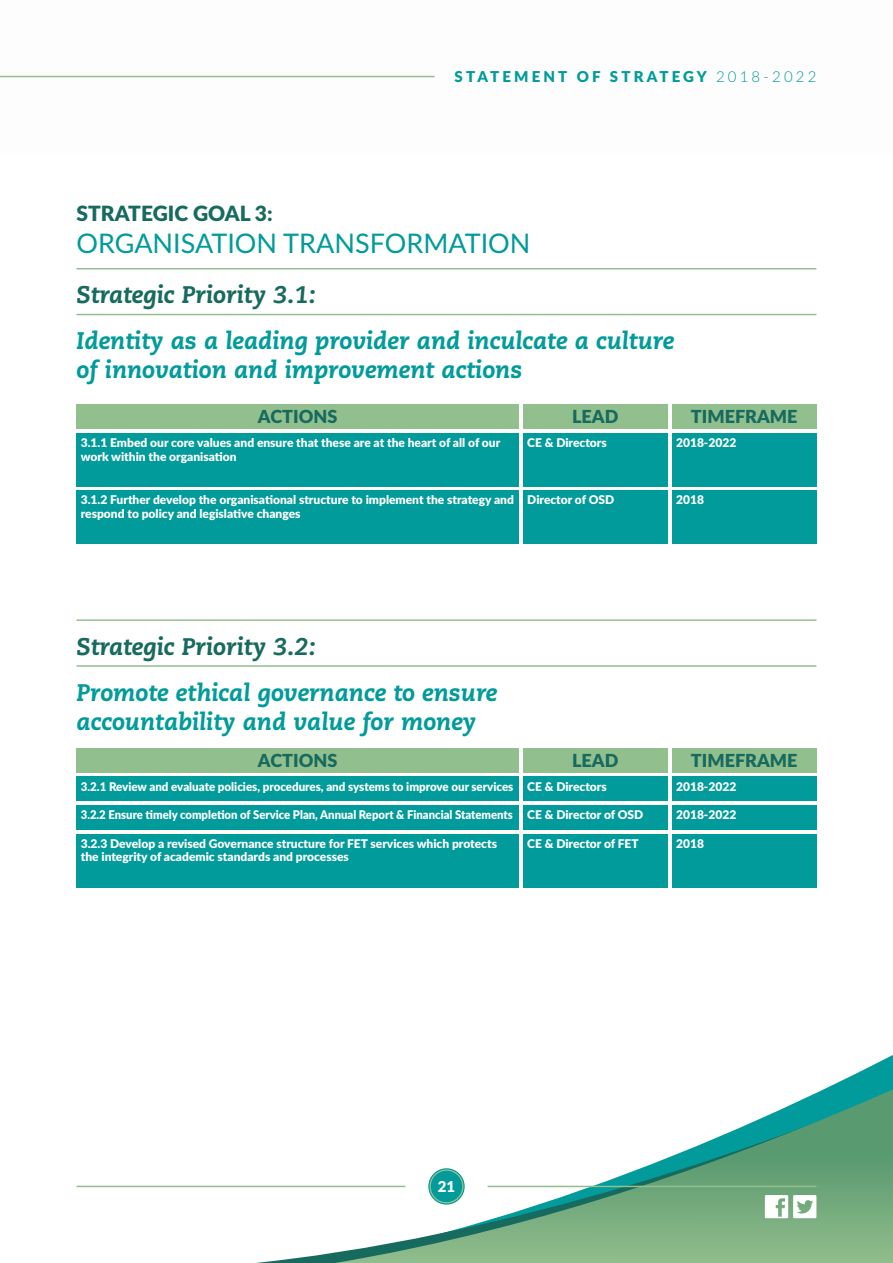
<style>
.page{position:relative;width:893px;height:1263px;background:#fff}
.page>*{position:absolute;margin:0;border:0;box-sizing:border-box;transform-origin:0 0}
.t1{font:27px "Lato";color:#009b9a}
.t2{font:italic 800 24px/28.8px "Caecilia LT Std";color:#009b9a}
.t3{font:italic 800 24px "Caecilia LT Std";color:#176a5e}
.t4{font:900 21px "Lato";color:#176a5e}
.t5{font:900 18px "Lato";color:#176a5e}
.t6{font:900 15px "Lato";color:#009b9a}
.t7{font:300 15px "Lato";letter-spacing:.21em;color:#009b9a}
.t8{font:900 15px "Lato";color:#fff}
.t9{font:900 12px/13.5px "Lato";color:#fff}
.t10{font:900 12px "Lato";color:#fff;scale:.94 1}
.t11{font:900 12px "Lato";color:#fff;scale:.96 1}
</style>
<div class="page">
<hr style="left:0;top:76px;width:435px;height:1px;background:#92bf8e">
<hr style="left:77px;top:268px;width:739px;height:1px;background:#92bf8e">
<hr style="left:77px;top:314px;width:739px;height:1px;background:#92bf8e">
<div style="left:77px;top:405px;width:442px;height:24px;background:#92bf8e"></div>
<div style="left:523px;top:405px;width:145px;height:24px;background:#92bf8e"></div>
<div style="left:672px;top:405px;width:144px;height:24px;background:#92bf8e"></div>
<div style="left:77px;top:433px;width:442px;height:53px;background:#009b9a"></div>
<div style="left:523px;top:433px;width:145px;height:53px;background:#009b9a"></div>
<div style="left:672px;top:433px;width:144px;height:53px;background:#009b9a"></div>
<div style="left:523px;top:490px;width:145px;height:53px;background:#009b9a"></div>
<div style="left:672px;top:490px;width:144px;height:53px;background:#009b9a"></div>
<div style="left:77px;top:490px;width:442px;height:53px;background:#009b9a"></div>
<hr style="left:77px;top:619px;width:739px;height:2px;background:#92bf8e">
<hr style="left:77px;top:665px;width:739px;height:2px;background:#92bf8e">
<div style="left:77px;top:748px;width:442px;height:24px;background:#92bf8e"></div>
<div style="left:523px;top:748px;width:145px;height:24px;background:#92bf8e"></div>
<div style="left:672px;top:748px;width:144px;height:24px;background:#92bf8e"></div>
<div style="left:77px;top:777px;width:442px;height:24px;background:#009b9a"></div>
<div style="left:523px;top:777px;width:145px;height:24px;background:#009b9a"></div>
<div style="left:672px;top:777px;width:144px;height:24px;background:#009b9a"></div>
<div style="left:523px;top:805px;width:145px;height:25px;background:#009b9a"></div>
<div style="left:672px;top:805px;width:144px;height:25px;background:#009b9a"></div>
<div style="left:77px;top:805px;width:442px;height:25px;background:#009b9a"></div>
<div style="left:523px;top:834px;width:145px;height:53px;background:#009b9a"></div>
<div style="left:672px;top:834px;width:144px;height:53px;background:#009b9a"></div>
<div style="left:77px;top:834px;width:442px;height:53px;background:#009b9a"></div>
<svg style="left:76px;top:1055px;width:817px;height:208px"></svg>
<svg style="left:335px;top:1089px;width:558px;height:174px"></svg>
<svg style="left:765px;top:1195px;width:51px;height:23px"></svg>
<svg style="left:428px;top:1168px;width:37px;height:36px"></svg>
<div style="left:429px;top:1169px;width:34px;height:34px;border:1px solid #92bf8e;border-radius:50%"></div>
<hr style="left:77px;top:1186px;width:328px;height:1px;background:#92bf8e">
<hr style="left:488px;top:1186px;width:328px;height:1px;background:#92bf8e">
<p class="t6" style="left:455px;top:65px;width:26px">STATEMENT</p>
<p class="t6" style="left:577px;top:65px;width:13px">OF</p>
<p class="t6" style="left:610px;top:65px;width:25px">STRATEGY</p>
<p class="t7" style="left:716px;top:66px;width:102px">2018-2022</p>
<h3 class="t4" style="left:77px;top:198px;width:198px">Strategic Goal 3:</h3>
<h1 class="t1" style="left:77px;top:224px;width:20px">ORGA</h1>
<h1 class="t1" style="left:153px;top:224px;width:379px">NISATION TRANSFORMATION</h1>
<h2 class="t3" style="left:77px;top:281px;width:241px">Strategic Priority 3.1:</h2>
<h2 class="t2" style="left:77px;top:327px;width:599px">Identity as a leading provider and inculcate a culture of innovation and improvement actions</h2>
<h3 class="t5" style="left:258px;top:403px;width:37px">ACTION</h3>
<h3 class="t5" style="left:327px;top:403px;width:11px">S</h3>
<h3 class="t5" style="left:572px;top:403px;width:48px">LEAD</h3>
<h3 class="t5" style="left:691px;top:403px;width:13px">TIMEFRAME</h3>
<p class="t9" style="left:81px;top:435px;width:421px">3.1.1 Embed our core values and ensure that these are at the heart of all of our work within the organisation</p>
<p class="t9" style="left:527px;top:435px;width:81px">CE &amp; Directors</p>
<p class="t9" style="left:676px;top:435px;width:62px">2018-2022</p>
<p class="t9" style="left:81px;top:493px;width:535px">3.1.2 Further develop the organisational structure to implement the strategy and Director of OSD</p>
<p class="t9" style="left:676px;top:493px;width:29px">2018</p>
<p class="t9" style="left:81px;top:506px;width:221px">respond to policy and legislative changes</p>
<h2 class="t3" style="left:77px;top:632px;width:241px">Strategic Priority 3.2:</h2>
<h2 class="t2" style="left:77px;top:678px;width:422px">Promote ethical governance to ensure accountability and value for money</h2>
<h3 class="t5" style="left:258px;top:747px;width:37px">ACTION</h3>
<h3 class="t5" style="left:327px;top:747px;width:11px">S</h3>
<h3 class="t5" style="left:572px;top:747px;width:48px">LEAD</h3>
<h3 class="t5" style="left:691px;top:747px;width:13px">TIMEFRAME</h3>
<p class="t11" style="left:81px;top:777px;width:549px">3.2.1 Review and evaluate policies, procedures, and systems to improve our services CE &amp; Directors</p>
<p class="t9" style="left:676px;top:779px;width:62px">2018-2022</p>
<p class="t10" style="left:81px;top:806px;width:600px">3.2.2 Ensure timely completion of Service Plan, Annual Report &amp; Financial Statements CE &amp; Director of OSD</p>
<p class="t9" style="left:676px;top:808px;width:62px">2018-2022</p>
<p class="t9" style="left:81px;top:836px;width:418px">3.2.3 Develop a revised Governance structure for FET services which protects</p>
<p class="t9" style="left:527px;top:836px;width:113px">CE &amp; Director of FET</p>
<p class="t9" style="left:676px;top:836px;width:29px">2018</p>
<p class="t9" style="left:81px;top:850px;width:270px">the integrity of academic standards and processes</p>
<p class="t8" style="left:438px;top:1175px;width:19px">21</p>
</div>
